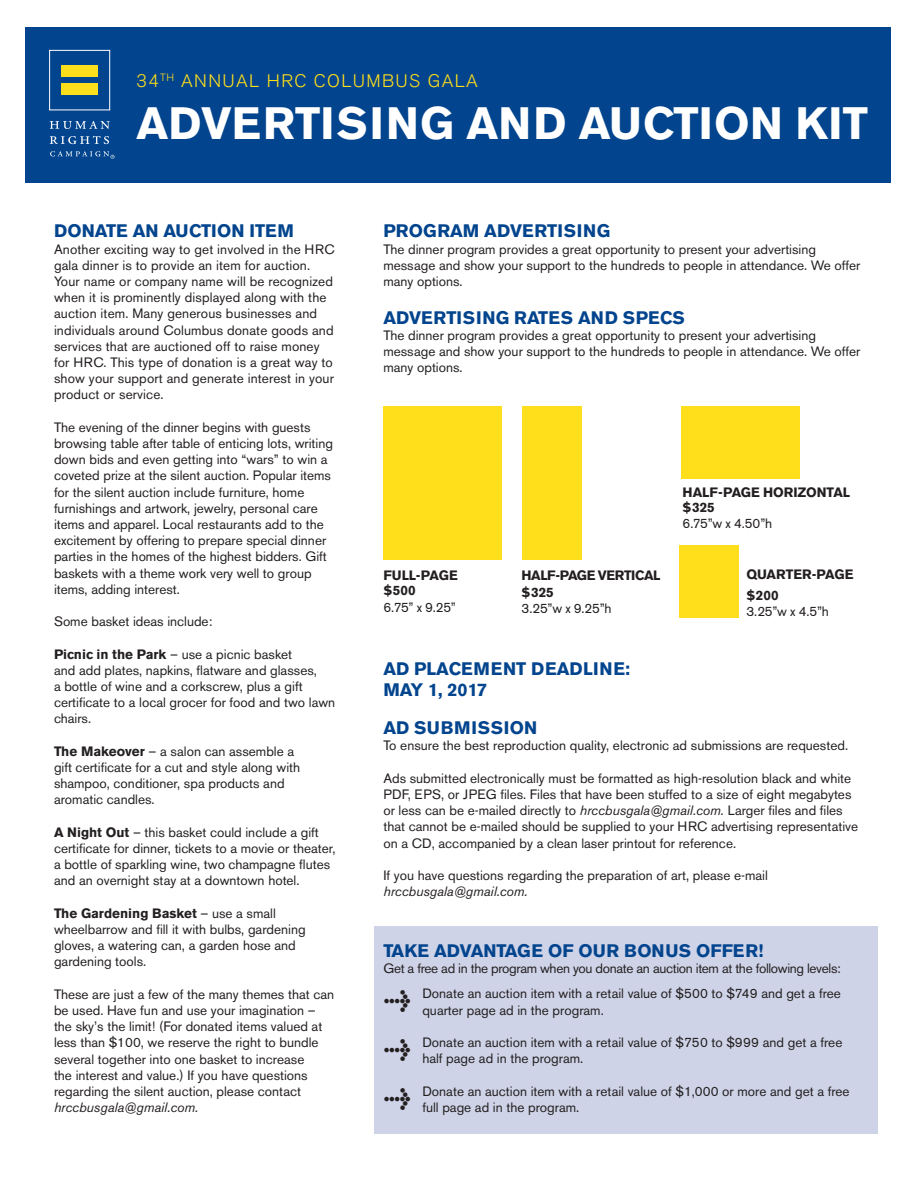
<style>
.page{position:relative;width:918px;height:1188px;background:#fff}
.page>*{position:absolute;margin:0;border:0;box-sizing:border-box;transform-origin:0 0}
.t1{font:700 45px "Akzidenz Grotesk BE";letter-spacing:.005em;color:#fff}
.t2{font:700 18px "Akzidenz Grotesk BE";color:#02448d}
.t3{font:300 18px "Akzidenz Grotesk BE";letter-spacing:.075em;color:#ffdf1b}
.t4{font:700 18px "Akzidenz Grotesk BE";letter-spacing:.03em;color:#02448d}
.t5{font:13.5px/16.2px "Akzidenz Grotesk BE";color:#231f20}
.t6{font:13.5px "Akzidenz Grotesk BE";letter-spacing:-.025em;color:#231f20}
.t7{font:700 13.5px "Akzidenz Grotesk BE";letter-spacing:-.005em;color:#231f20}
.t8{font:700 13.5px "Akzidenz Grotesk BE";letter-spacing:-.03em;color:#231f20}
.s1{font-weight:700}
.s2{font-style:italic}
.s3{font-family:"Meta Plus";font-weight:900;font-size:21px}
</style>
<div class="page">
<div style="left:375px;top:927px;width:503px;height:207px;background:#ced3e7"></div>
<div style="left:26px;top:27px;width:865px;height:156px;background:#02448d"></div>
<div style="left:50px;top:50px;width:60px;height:60px;background:#02448d;border:1px solid #fff"></div>
<div style="left:62px;top:65px;width:36px;height:12px;background:#ffdf1b"></div>
<div style="left:62px;top:84px;width:36px;height:11px;background:#ffdf1b"></div>
<svg style="left:50px;top:121px;width:60px;height:8px"></svg>
<svg style="left:50px;top:136px;width:59px;height:8px"></svg>
<svg style="left:50px;top:151px;width:65px;height:8px"></svg>
<div style="left:383px;top:407px;width:119px;height:153px;background:#ffdf1b"></div>
<div style="left:522px;top:407px;width:60px;height:153px;background:#ffdf1b"></div>
<div style="left:681px;top:407px;width:118px;height:72px;background:#ffdf1b"></div>
<div style="left:680px;top:545px;width:59px;height:73px;background:#ffdf1b"></div>
<p class="t3" style="left:136px;top:71px;width:343px">34<sup>TH</sup> ANNUAL HRC COLUMBUS GALA</p>
<p class="t1" style="left:136px;top:97px;width:733px">ADVERTISING AND AUCTION KIT</p>
<p class="t2" style="left:54px;top:221px;width:242px">DONATE AN AUCTION ITEM</p>
<p class="t5" style="left:54px;top:241px;width:282px">Another exciting way to get involved in the HRC gala dinner is to provide an item for auction.<br>Your name or company name will be recognized when it is prominently displayed along with the auction item. Many generous businesses and individuals around Columbus donate goods and services that are auctioned off to raise money for HRC. This type of donation is a great way to show your support and generate interest in your product or service.</p>
<p class="t5" style="left:54px;top:419px;width:281px">The evening of the dinner begins with guests browsing table after table of enticing lots, writing down bids and even getting into “wars” to win a coveted prize at the silent auction. Popular items for the silent auction include furniture, home furnishings and artwork, jewelry, personal care items and apparel. Local restaurants add to the excitement by offering to prepare special dinner parties in the homes of the highest bidders. Gift baskets with a theme work very well to group items, adding interest.</p>
<p class="t5" style="left:54px;top:613px;width:160px">Some basket ideas include:</p>
<p class="t5" style="left:54px;top:646px;width:283px"><span class="s1">Picnic in the Park</span> – use a picnic basket<br>and add plates, napkins, flatware and glasses,<br>a bottle of wine and a corkscrew, plus a gift certificate to a local grocer for food and two lawn chairs.</p>
<p class="t5" style="left:54px;top:743px;width:248px"><span class="s1">The Makeover</span> – a salon can assemble a gift certificate for a cut and style along with shampoo, conditioner, spa products and aromatic candles.</p>
<p class="t5" style="left:54px;top:824px;width:283px"><span class="s1">A Night Out</span> – this basket could include a gift certificate for dinner, tickets to a movie or theater, a bottle of sparkling wine, two champagne flutes and an overnight stay at a downtown hotel.</p>
<p class="t5" style="left:54px;top:905px;width:253px"><span class="s1">The Gardening Basket</span> – use a small wheelbarrow and fill it with bulbs, gardening gloves, a watering can, a garden hose and gardening tools.</p>
<p class="t5" style="left:54px;top:986px;width:282px">These are just a few of the many themes that can be used. Have fun and use your imagination – the sky’s the limit! (For donated items valued at less than $100, we reserve the right to bundle several together into one basket to increase<br>the interest and value.) If you have questions regarding the silent auction, please contact <span class="s2">hrccbusgala@gmail.com.</span></p>
<p class="t2" style="left:383px;top:221px;width:228px">PROGRAM ADVERTISING</p>
<p class="t5" style="left:383px;top:241px;width:479px">The dinner program provides a great opportunity to present your advertising message and show your support to the hundreds to people in attendance. We offer many options.</p>
<p class="t2" style="left:383px;top:307px;width:303px">ADVERTISING RATES AND SPECS</p>
<p class="t5" style="left:383px;top:327px;width:479px">The dinner program provides a great opportunity to present your advertising message and show your support to the hundreds to people in attendance. We offer many options.</p>
<p class="t7" style="left:383px;top:568px;width:76px">FULL-PAGE</p>
<p class="t7" style="left:383px;top:583px;width:34px">$500</p>
<p class="t5" style="left:383px;top:599px;width:74px">6.75” x 9.25”</p>
<p class="t8" style="left:522px;top:568px;width:140px">HALF-PAGE VERTICAL</p>
<p class="t7" style="left:522px;top:584px;width:34px">$325</p>
<p class="t5" style="left:522px;top:601px;width:91px">3.25”w x 9.25”h</p>
<p class="t7" style="left:683px;top:484px;width:169px">HALF-PAGE HORIZONTAL</p>
<p class="t7" style="left:683px;top:499px;width:34px">$325</p>
<p class="t5" style="left:683px;top:515px;width:91px">6.75”w x 4.50”h</p>
<p class="t7" style="left:746px;top:566px;width:109px">QUARTER-PAGE</p>
<p class="t7" style="left:746px;top:587px;width:34px">$200</p>
<p class="t5" style="left:746px;top:604px;width:84px">3.25”w x 4.5”h</p>
<p class="t2" style="left:383px;top:658px;width:248px">AD PLACEMENT DEADLINE:</p>
<p class="t2" style="left:383px;top:680px;width:105px">MAY 1, 2017</p>
<p class="t4" style="left:383px;top:717px;width:155px">AD SUBMISSION</p>
<p class="t5" style="left:383px;top:738px;width:466px">To ensure the best reproduction quality, electronic ad submissions are requested.</p>
<p class="t5" style="left:383px;top:770px;width:476px">Ads submitted electronically must be formatted as high-resolution black and white PDF, EPS, or JPEG files. Files that have been stuffed to a size of eight megabytes or less can be e-mailed directly to <span class="s2">hrccbusgala@gmail.com.</span> Larger files and files that cannot be e-mailed should be supplied to your HRC advertising representative on a CD, accompanied by a clean laser printout for reference.</p>
<p class="t5" style="left:383px;top:867px;width:386px">If you have questions regarding the preparation of art, please e-mail <span class="s2">hrccbusgala@gmail.com.</span></p>
<p class="t2" style="left:383px;top:940px;width:381px">TAKE ADVANTAGE OF OUR BONUS OFFER!</p>
<p class="t6" style="left:383px;top:961px;width:459px">Get a free ad in the program when you donate an auction item at the following levels:</p>
<p class="t5" style="left:422px;top:986px;width:420px;text-indent:-39px"><span class="s3">&gt;</span> Donate an auction item with a retail value of $500 to $749 and get a free quarter page ad in the program.</p>
<p class="t5" style="left:422px;top:1034px;width:421px;text-indent:-39px"><span class="s3">&gt;</span> Donate an auction item with a retail value of $750 to $999 and get a free half page ad in the program.</p>
<p class="t5" style="left:422px;top:1083px;width:429px;text-indent:-39px"><span class="s3">&gt;</span> Donate an auction item with a retail value of $1,000 or more and get a free full page ad in the program.</p>
</div>
